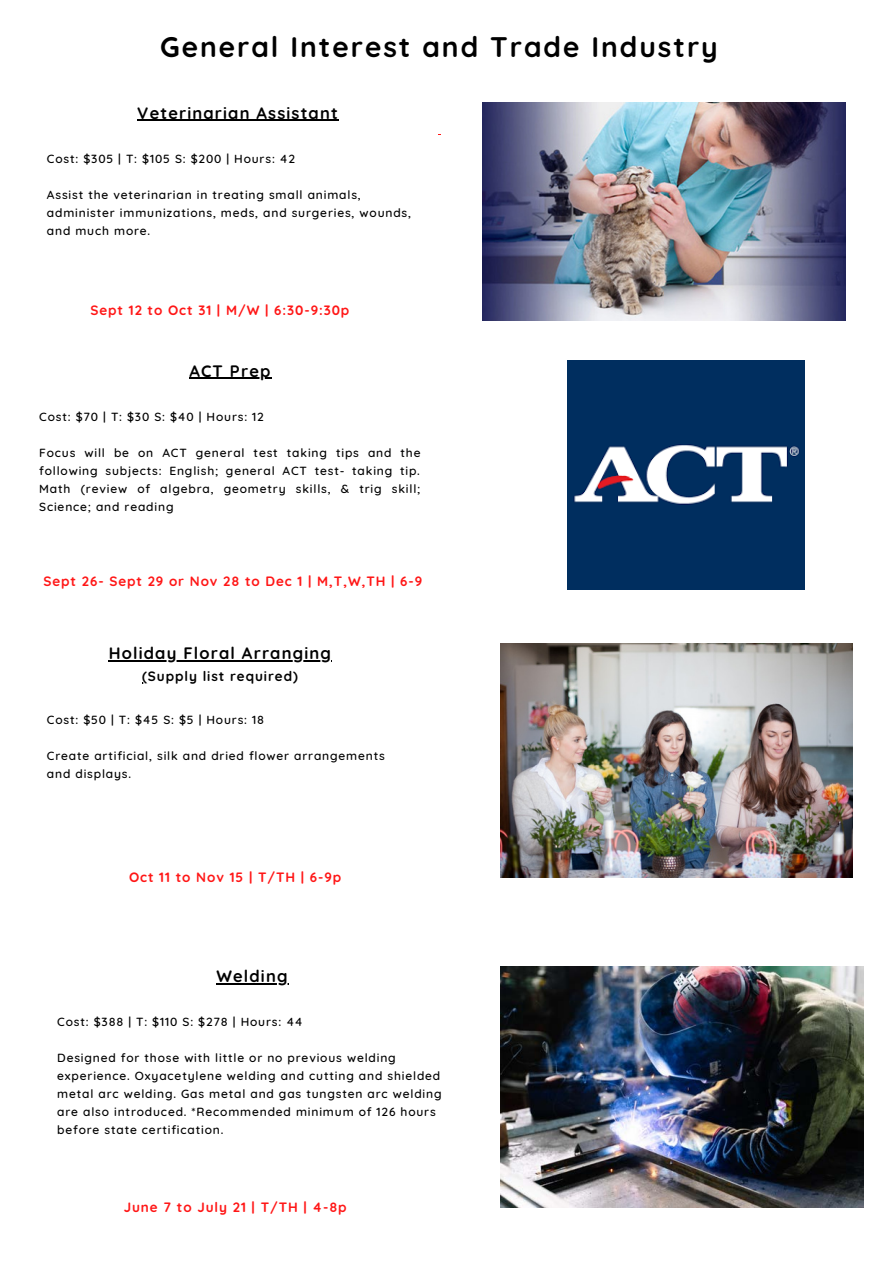
<style>
.page{position:relative;width:894px;height:1264px;background:#fff}
.page>*{position:absolute;margin:0;border:0;box-sizing:border-box;transform-origin:0 0}
.t1{font:700 28.2px "Quicksand";letter-spacing:.07em;color:#000}
.t2{font:700 16.5px "Quicksand";letter-spacing:.07em;color:#000}
.t3{font:700 13.5px "Quicksand";letter-spacing:.07em;color:#ff1616}
.t4{font:700 13.5px "Quicksand";letter-spacing:.07em;color:#000}
.t5{font:500 12px/18px "Quicksand";letter-spacing:.07em;color:#000}
</style>
<div class="page">
<img style="left:482px;top:103px;width:363px;height:217px">
<img style="left:567px;top:360px;width:237px;height:229px">
<img style="left:500px;top:643px;width:352px;height:234px">
<img style="left:500px;top:966px;width:362px;height:241px">
<hr style="left:137px;top:120px;width:202px;height:1px;background:#000">
<hr style="left:109px;top:660px;width:223px;height:1px;background:#000">
<hr style="left:189px;top:377px;width:82px;height:1px;background:#000">
<hr style="left:216px;top:983px;width:72px;height:1px;background:#000">
<p class="t1" style="left:160px;top:28px;width:559px">General Interest and Trade Industry</p>
<p class="t2" style="left:137px;top:102px;width:202px">Veterinarian Assistant</p>
<p class="t5" style="left:47px;top:149px;width:249px">Cost: $305 | T: $105 S: $200 | Hours: 42</p>
<p class="t5" style="left:47px;top:185px;width:365px">Assist the veterinarian in treating small animals, administer immunizations, meds, and surgeries, wounds, and much more.</p>
<p class="t3" style="left:90px;top:301px;width:260px">Sept 12 to Oct 31 | M/W | 6:30-9:30p</p>
<p class="t2" style="left:189px;top:360px;width:82px">ACT Prep</p>
<p class="t5" style="left:39px;top:407px;width:226px">Cost: $70 | T: $30 S: $40 | Hours: 12</p>
<p class="t5" style="left:39px;top:443px;width:383px;text-align:justify">Focus will be on ACT general test taking tips and the following subjects: English; general ACT test- taking tip.<br>Math (review of algebra, geometry skills, &amp; trig skill; Science; and reading</p>
<p class="t3" style="left:43px;top:572px;width:380px">Sept 26- Sept 29 or Nov 28 to Dec 1 | M,T,W,TH | 6-9</p>
<p class="t2" style="left:109px;top:642px;width:223px">Holiday Floral Arranging</p>
<p class="t4" style="left:142px;top:667px;width:157px">(Supply list required)</p>
<p class="t5" style="left:47px;top:710px;width:219px">Cost: $50 | T: $45 S: $5 | Hours: 18</p>
<p class="t5" style="left:47px;top:746px;width:339px">Create artificial, silk and dried flower arrangements and displays.</p>
<p class="t3" style="left:129px;top:868px;width:214px">Oct 11 to Nov 15 | T/TH | 6-9p</p>
<p class="t2" style="left:216px;top:965px;width:73px">Welding</p>
<p class="t5" style="left:57px;top:1012px;width:247px">Cost: $388 | T: $110 S: $278 | Hours: 44</p>
<p class="t5" style="left:57px;top:1048px;width:386px">Designed for those with little or no previous welding experience. Oxyacetylene welding and cutting and shielded metal arc welding. Gas metal and gas tungsten arc welding are also introduced. *Recommended minimum of 126 hours before state certification.</p>
<p class="t3" style="left:124px;top:1198px;width:224px">June 7 to July 21 | T/TH | 4-8p</p>
</div>
